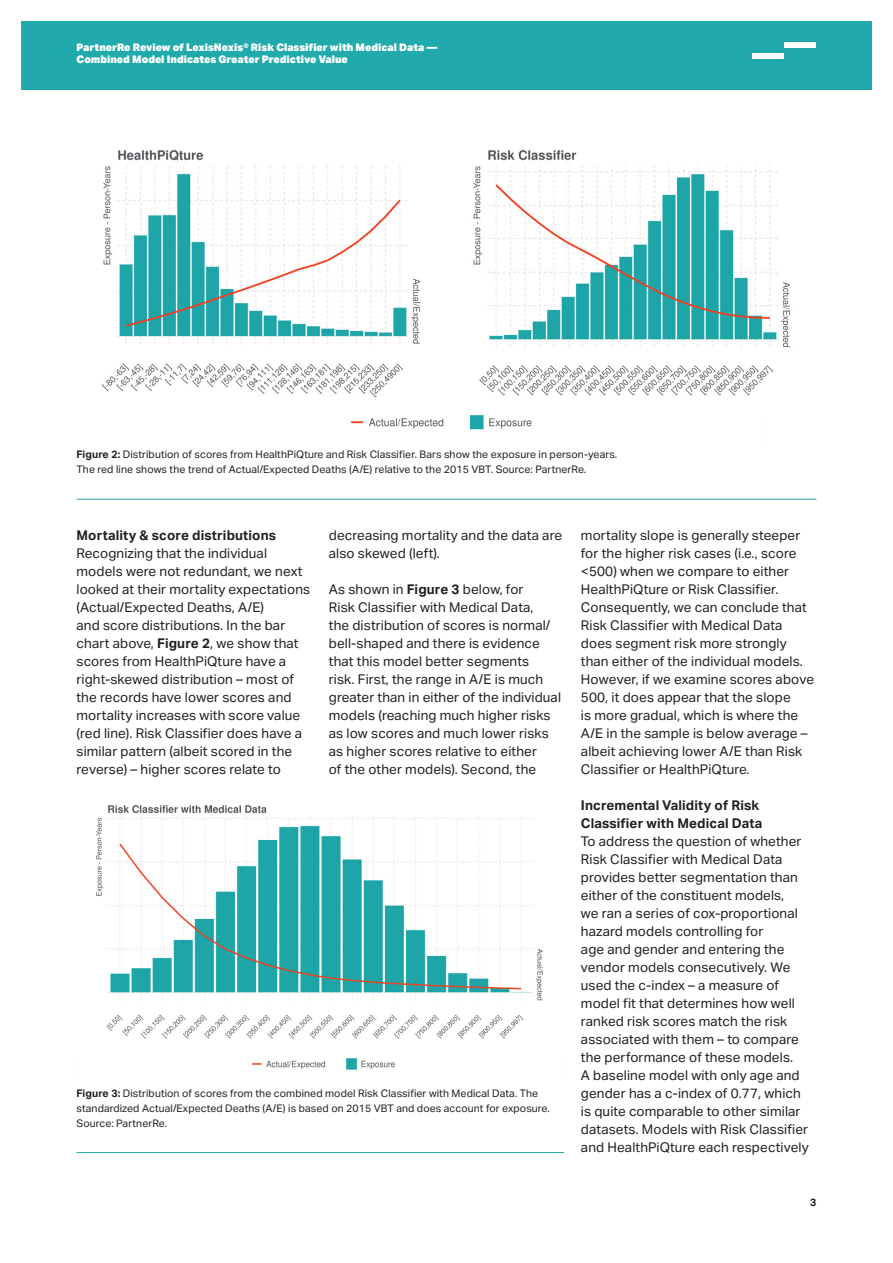
<style>
.page{position:relative;width:893px;height:1263px;background:#fff}
.page>*{position:absolute;margin:0;border:0;box-sizing:border-box;transform-origin:0 0}
.Body_Copy{font:13.5px/18px "Aktiv Grotesk";letter-spacing:.01em;color:#231f20}
.Subhead_02__Black{font:700 13.5px/18px "Aktiv Grotesk";letter-spacing:.01em;color:#231f20}
.Figure{font:10.5px/15px "Aktiv Grotesk";letter-spacing:.01em;color:#231f20}
.t1{font:900 10.5px/12px "Aktiv Grotesk";color:#fff}
.t2{font:700 10.5px "Aktiv Grotesk";color:#231f20}
.s1{font-weight:700}
</style>
<div class="page">
<div style="left:21px;top:21px;width:851px;height:69px;background:#20aaac"></div>
<hr style="left:77px;top:499px;width:739px;height:1px;background:#20aaac">
<hr style="left:77px;top:1152px;width:487px;height:1px;background:#20aaac">
<div style="left:784px;top:43px;width:32px;height:5px;background:#fff"></div>
<div style="left:752px;top:53px;width:32px;height:6px;background:#fff"></div>
<img style="left:102px;top:149px;width:688px;height:249px">
<img style="left:350px;top:415px;width:182px;height:15px">
<img style="left:96px;top:805px;width:447px;height:265px">
<p class="t1" style="left:77px;top:41px;width:362px">PartnerRe Review of LexisNexis® Risk Classifier with Medical Data —<br>Combined Model Indicates Greater Predictive Value</p>
<p class="Figure" style="left:77px;top:447px;width:542px"><span class="s1">Figure 2:</span> Distribution of scores from HealthPiQture and Risk Classifier. Bars show the exposure in person-years.<br>The red line shows the trend of Actual/Expected Deaths (A/E) relative to the 2015 VBT. Source: PartnerRe.</p>
<p class="Subhead_02__Black" style="left:77px;top:526px;width:201px">Mortality &amp; score distributions</p>
<p class="Body_Copy" style="left:77px;top:544px;width:235px">Recognizing that the individual models were not redundant, we next looked at their mortality expectations (Actual/Expected Deaths, A/E)<br>and score distributions. In the bar chart above, <span class="s1">Figure 2</span>, we show that scores from HealthPiQture have a right-skewed distribution – most of the records have lower scores and mortality increases with score value (red line). Risk Classifier does have a similar pattern (albeit scored in the reverse) – higher scores relate to</p>
<p class="Body_Copy" style="left:329px;top:526px;width:235px">decreasing mortality and the data are also skewed (left).</p>
<p class="Body_Copy" style="left:329px;top:580px;width:234px">As shown in <span class="s1">Figure 3</span> below, for<br>Risk Classifier with Medical Data,<br>the distribution of scores is normal/ bell-shaped and there is evidence that this model better segments<br>risk. First, the range in A/E is much greater than in either of the individual models (reaching much higher risks as low scores and much lower risks as higher scores relative to either<br>of the other models). Second, the</p>
<p class="Figure" style="left:77px;top:1085px;width:475px"><span class="s1">Figure 3:</span> Distribution of scores from the combined model Risk Classifier with Medical Data. The standardized Actual/Expected Deaths (A/E) is based on 2015 VBT and does account for exposure.<br>Source: PartnerRe.</p>
<p class="Body_Copy" style="left:581px;top:526px;width:235px">mortality slope is generally steeper for the higher risk cases (i.e., score &lt;500) when we compare to either HealthPiQture or Risk Classifier.<br>Consequently, we can conclude that Risk Classifier with Medical Data does segment risk more strongly than either of the individual models.<br>However, if we examine scores above 500, it does appear that the slope<br>is more gradual, which is where the A/E in the sample is below average – albeit achieving lower A/E than Risk Classifier or HealthPiQture.</p>
<p class="Subhead_02__Black" style="left:581px;top:796px;width:183px">Incremental Validity of Risk<br>Classifier with Medical Data</p>
<p class="Body_Copy" style="left:581px;top:832px;width:229px">To address the question of whether Risk Classifier with Medical Data provides better segmentation than either of the constituent models,<br>we ran a series of cox-proportional hazard models controlling for<br>age and gender and entering the vendor models consecutively. We used the c-index – a measure of model fit that determines how well ranked risk scores match the risk associated with them – to compare the performance of these models.<br>A baseline model with only age and gender has a c-index of 0.77, which is quite comparable to other similar datasets. Models with Risk Classifier and HealthPiQture each respectively</p>
<p class="t2" style="left:810px;top:1195px;width:8px">3</p>
</div>
